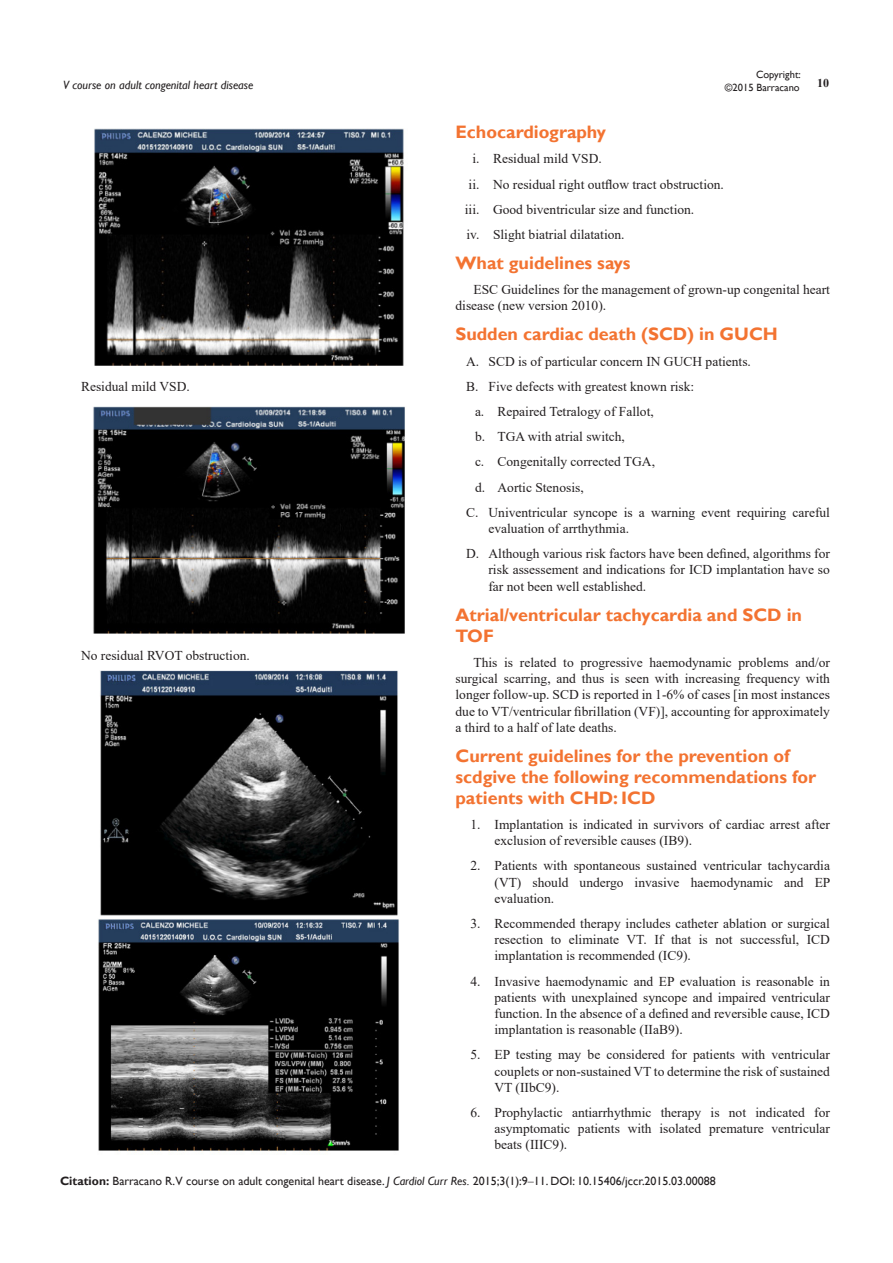
<style>
.page{position:relative;width:893px;height:1263px;background:#fff}
.page>*{position:absolute;margin:0;border:0;box-sizing:border-box;transform-origin:0 0}
.List_Paragraph{font:700 18px/21px "Gill Sans";color:#f37331}
.t1{font:13.5px/16.2px "Times New Roman";color:#231f20;text-align:justify}
.Citation{font:12px "Gill Sans";color:#231f20}
.t2{font:italic 12px "Gill Sans";color:#231f20}
.t3{font:700 12px "Times New Roman";color:#231f20}
.t4{font:10.5px/12.6px "Gill Sans";color:#231f20;text-align:right}
.s1{font-weight:700}
.s2{font-style:italic}
.s3{font-family:"Times New Roman"}
</style>
<div class="page">
<img style="left:94px;top:129px;width:310px;height:237px">
<img style="left:93px;top:406px;width:312px;height:228px">
<img style="left:100px;top:670px;width:298px;height:246px">
<img style="left:98px;top:919px;width:301px;height:234px">
<p class="t4" style="left:725px;top:69px;width:77px">Copyright: ©2015 Barracano</p>
<p class="t2" style="left:63px;top:78px;width:192px">V course on adult congenital heart disease</p>
<p class="t3" style="left:817px;top:75px;width:13px">10</p>
<p class="t1" style="left:81px;top:378px;width:110px">Residual mild VSD.</p>
<p class="t1" style="left:81px;top:647px;width:170px">No residual RVOT obstruction.</p>
<p class="List_Paragraph" style="left:455px;top:122px;width:152px">Echocardiography</p>
<p class="t1" style="left:472px;top:150px;width:131px">i. Residual mild VSD.</p>
<p class="t1" style="left:469px;top:176px;width:257px">ii. No residual right outflow tract obstruction.</p>
<p class="t1" style="left:465px;top:201px;width:231px">iii. Good biventricular size and function.</p>
<p class="t1" style="left:466px;top:226px;width:160px">iv. Slight biatrial dilatation.</p>
<p class="List_Paragraph" style="left:455px;top:253px;width:177px">What guidelines says</p>
<p class="t1" style="left:455px;top:281px;width:376px;text-indent:18px">ESC Guidelines for the management of grown-up congenital heart disease (new version 2010).</p>
<p class="List_Paragraph" style="left:455px;top:324px;width:324px">Sudden cardiac death (SCD) in GUCH</p>
<p class="t1" style="left:466px;top:353px;width:286px">A. SCD is of particular concern IN GUCH patients.</p>
<p class="t1" style="left:466px;top:378px;width:230px">B. Five defects with greatest known risk:</p>
<p class="t1" style="left:475px;top:403px;width:180px">a. Repaired Tetralogy of Fallot,</p>
<p class="t1" style="left:475px;top:428px;width:151px">b. TGA with atrial switch,</p>
<p class="t1" style="left:475px;top:453px;width:182px">c. Congenitally corrected TGA,</p>
<p class="t1" style="left:475px;top:479px;width:110px">d. Aortic Stenosis,</p>
<p class="t1" style="left:488px;top:504px;width:343px;text-indent:-22px">C. Univentricular syncope is a warning event requiring careful evaluation of arrthythmia.</p>
<p class="t1" style="left:488px;top:545px;width:343px;text-indent:-22px">D. Although various risk factors have been defined, algorithms for risk assessement and indications for ICD implantation have so far not been well established.</p>
<p class="List_Paragraph" style="left:455px;top:605px;width:348px">Atrial/ventricular tachycardia and SCD in<br>TOF</p>
<p class="t1" style="left:455px;top:654px;width:376px;text-indent:18px">This is related to progressive haemodynamic problems and/or surgical scarring, and thus is seen with increasing frequency with longer follow-up. SCD is reported in 1-6% of cases [in most instances due to VT/ventricular fibrillation (VF)], accounting for approximately a third to a half of late deaths.</p>
<p class="List_Paragraph" style="left:455px;top:746px;width:362px">Current guidelines for the prevention of scdgive the following recommendations for patients with CHD: ICD</p>
<p class="t1" style="left:494px;top:816px;width:337px;text-indent:-24px">1. Implantation is indicated in survivors of cardiac arrest after exclusion of reversible causes (IB9).</p>
<p class="t1" style="left:494px;top:857px;width:337px;text-indent:-24px">2. Patients with spontaneous sustained ventricular tachycardia (VT) should undergo invasive haemodynamic and EP evaluation.</p>
<p class="t1" style="left:494px;top:915px;width:337px;text-indent:-24px">3. Recommended therapy includes catheter ablation or surgical resection to eliminate VT. If that is not successful, ICD implantation is recommended (IC9).</p>
<p class="t1" style="left:494px;top:972px;width:337px;text-indent:-24px">4. Invasive haemodynamic and EP evaluation is reasonable in patients with unexplained syncope and impaired ventricular function. In the absence of a defined and reversible cause, ICD implantation is reasonable (IIaB9).</p>
<p class="t1" style="left:494px;top:1046px;width:337px;text-indent:-24px">5. EP testing may be considered for patients with ventricular couplets or non-sustained VT to determine the risk of sustained VT (IIbC9).</p>
<p class="t1" style="left:494px;top:1104px;width:337px;text-indent:-24px">6. Prophylactic antiarrhythmic therapy is not indicated for asymptomatic patients with isolated premature ventricular beats (IIIC9).</p>
<p class="Citation" style="left:60px;top:1174px;width:657px"><span class="s1">Citation:</span> Barracano R.V course on adult congenital heart disease. <span class="s2">J Cardiol Curr Res.</span> 2015;3(1):9<span class="s3">‒</span>11. DOI: 10.15406/jccr.2015.03.00088</p>
</div>
